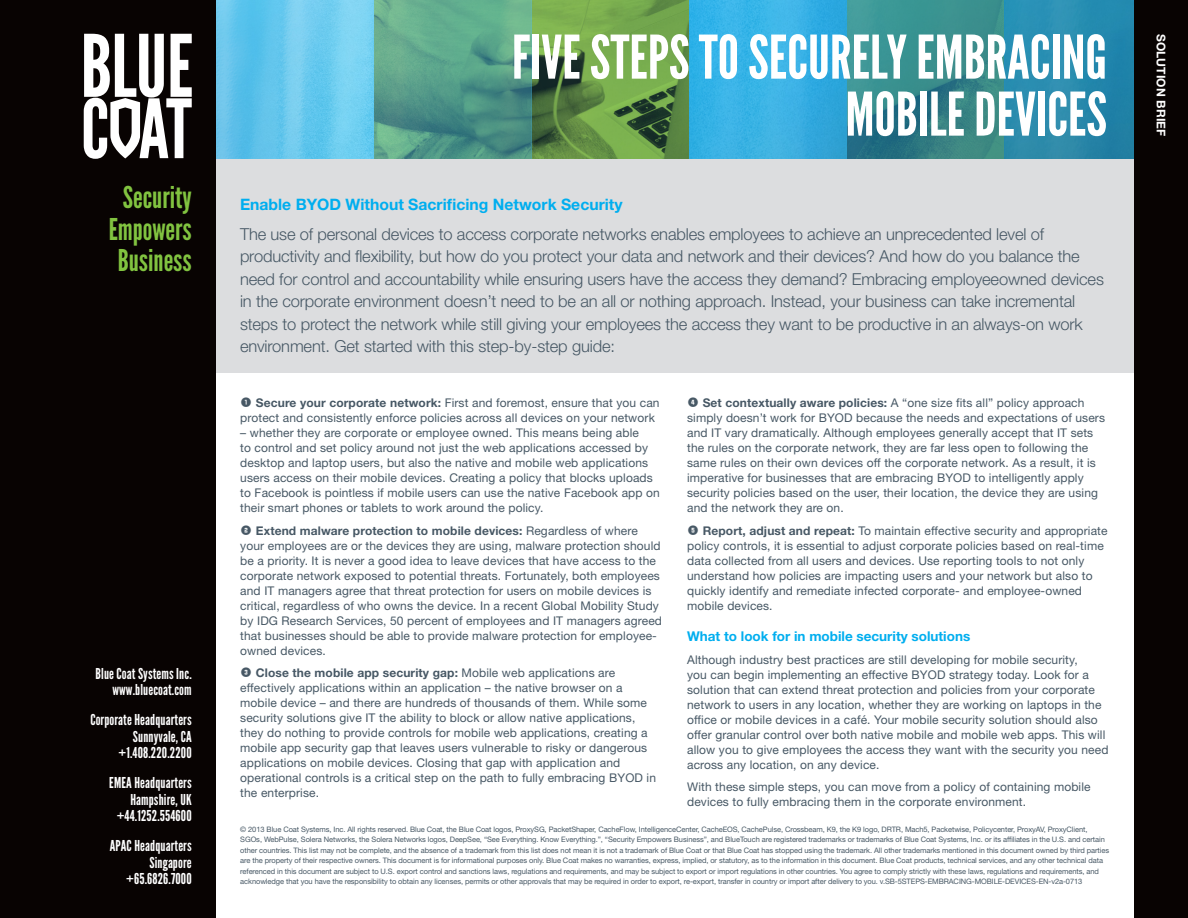
<style>
.page{position:relative;width:1188px;height:918px;background:#fff}
.page>*{position:absolute;margin:0;border:0;box-sizing:border-box;transform-origin:0 0}
.Title_black{font:60px/57px "League Gothic";color:#fff;text-align:right}
.t1{font:30px/31.5px "League Gothic";color:#81c340;text-align:center}
.Intro{font:300 16.5px/22.5px "Helvetica Neue LT Std";letter-spacing:-.01em;color:#475865}
.Subhead{font:700 15.75px "Helvetica Neue LT Std";color:#00aeef}
.Contact_lockup{font:15px/16.5px "League Gothic";letter-spacing:.01em;color:#fff;text-align:right}
.Subhead_2{font:700 13.5px "Helvetica Neue LT Std";color:#00aeef}
.Body_Type{font:12px/15px "Helvetica Neue LT Std";letter-spacing:.01em;color:#475865}
.t2{font:700 12px "Helvetica Neue LT Std";letter-spacing:.01em;color:#fff}
.Copyright_Type{font:7.5px/10.5px "Helvetica Neue LT Std";letter-spacing:-.01em;color:#475865}
.s1{font-family:"Numbers Style Two Circle Negative"}
.s2{font-weight:700}
</style>
<div class="page">
<img style="left:216px;top:0;width:918px;height:159px">
<div style="left:0;top:0;width:216px;height:918px;background:#080302"></div>
<div style="left:1134px;top:0;width:54px;height:918px;background:#080302"></div>
<svg style="left:84px;top:34px;width:108px;height:125px"></svg>
<div style="left:216px;top:159px;width:918px;height:214px;background:#dcdddf"></div>
<h2 class="t1" style="left:109px;top:182px;width:84px">Security<br>Empowers<br>Business</h2>
<p class="Contact_lockup" style="left:96px;top:665px;width:98px">Blue Coat Systems Inc. www.bluecoat.com</p>
<p class="Contact_lockup" style="left:90px;top:712px;width:103px">Corporate Headquarters<br>Sunnyvale, CA +1.408.220.2200</p>
<p class="Contact_lockup" style="left:109px;top:775px;width:84px">EMEA Headquarters<br>Hampshire, UK +44.1252.554600</p>
<p class="Contact_lockup" style="left:110px;top:838px;width:84px">APAC Headquarters<br>Singapore +65.6826.7000</p>
<p class="Title_black" style="left:512px;top:29px;width:597px">FIVE STEPS TO SECURELY EMBRACING<br>MOBILE DEVICES</p>
<p class="Subhead" style="left:240px;top:195px;width:384px">Enable BYOD Without Sacrificing Network Security</p>
<p class="Intro" style="left:240px;top:222px;width:865px">The use of personal devices to access corporate networks enables employees to achieve an unprecedented level of productivity and flexibility, but how do you protect your data and network and their devices? And how do you balance the need for control and accountability while ensuring users have the access they demand? Embracing employeeowned devices in the corporate environment doesn’t need to be an all or nothing approach. Instead, your business can take incremental steps to protect the network while still giving your employees the access they want to be productive in an always-on work environment. Get started with this step-by-step guide:</p>
<p class="Body_Type" style="left:240px;top:395px;width:421px"><span class="s1">1</span> <span class="s2">Secure your corporate network:</span> First and foremost, ensure that you can protect and consistently enforce policies across all devices on your network</p>
<p class="Body_Type" style="left:240px;top:425px;width:421px">– whether they are corporate or employee owned. This means being able<br>to control and set policy around not just the web applications accessed by desktop and laptop users, but also the native and mobile web applications users access on their mobile devices. Creating a policy that blocks uploads to Facebook is pointless if mobile users can use the native Facebook app on their smart phones or tablets to work around the policy.</p>
<p class="Body_Type" style="left:240px;top:523px;width:423px"><span class="s1">2</span> <span class="s2">Extend malware protection to mobile devices:</span> Regardless of where your employees are or the devices they are using, malware protection should be a priority. It is never a good idea to leave devices that have access to the corporate network exposed to potential threats. Fortunately, both employees and IT managers agree that threat protection for users on mobile devices is critical, regardless of who owns the device. In a recent Global Mobility Study by IDG Research Services, 50 percent of employees and IT managers agreed that businesses should be able to provide malware protection for employee&shy;owned devices.</p>
<p class="Body_Type" style="left:240px;top:665px;width:417px"><span class="s1">3</span> <span class="s2">Close the mobile app security gap:</span> Mobile web applications are effectively applications within an application – the native browser on a mobile device – and there are hundreds of thousands of them. While some security solutions give IT the ability to block or allow native applications, they do nothing to provide controls for mobile web applications, creating a mobile app security gap that leaves users vulnerable to risky or dangerous applications on mobile devices. Closing that gap with application and operational controls is a critical step on the path to fully embracing BYOD in the enterprise.</p>
<p class="Body_Type" style="left:687px;top:395px;width:419px"><span class="s1">4</span> <span class="s2">Set contextually aware policies:</span> A “one size fits all” policy approach simply doesn’t work for BYOD because the needs and expectations of users and IT vary dramatically. Although employees generally accept that IT sets the rules on the corporate network, they are far less open to following the same rules on their own devices off the corporate network. As a result, it is imperative for businesses that are embracing BYOD to intelligently apply security policies based on the user, their location, the device they are using and the network they are on.</p>
<p class="Body_Type" style="left:687px;top:523px;width:422px"><span class="s1">5</span> <span class="s2">Report, adjust and repeat:</span> To maintain effective security and appropriate policy controls, it is essential to adjust corporate policies based on real-time data collected from all users and devices. Use reporting tools to not only understand how policies are impacting users and your network but also to quickly identify and remediate infected corporate- and employee-owned mobile devices.</p>
<p class="Subhead_2" style="left:687px;top:628px;width:285px">What to look for in mobile security solutions</p>
<p class="Body_Type" style="left:687px;top:652px;width:423px">Although industry best practices are still developing for mobile security,<br>you can begin implementing an effective BYOD strategy today. Look for a solution that can extend threat protection and policies from your corporate network to users in any location, whether they are working on laptops in the office or mobile devices in a café. Your mobile security solution should also offer granular control over both native mobile and mobile web apps. This will allow you to give employees the access they want with the security you need across any location, on any device.</p>
<p class="Body_Type" style="left:687px;top:779px;width:405px">With these simple steps, you can move from a policy of containing mobile devices to fully embracing them in the corporate environment.</p>
<p class="Copyright_Type" style="left:240px;top:824px;width:870px">© 2013 Blue Coat Systems, Inc. All rights reserved. Blue Coat, the Blue Coat logos, ProxySG, PacketShaper, CacheFlow, IntelligenceCenter, CacheEOS, CachePulse, Crossbeam, K9, the K9 logo, DRTR, Mach5, Packetwise, Policycenter, ProxyAV, ProxyClient, SGOs, WebPulse, Solera Networks, the Solera Networks logos, DeepSee, “See Everything. Know Everything.”, “Security Empowers Business”, and BlueTouch are registered trademarks or trademarks of Blue Coat Systems, Inc. or its affiliates in the U.S. and certain other countries. This list may not be complete, and the absence of a trademark from this list does not mean it is not a trademark of Blue Coat or that Blue Coat has stopped using the trademark. All other trademarks mentioned in this document owned by third parties are the property of their respective owners. This document is for informational purposes only. Blue Coat makes no warranties, express, implied, or statutory, as to the information in this document. Blue Coat products, technical services, and any other technical data referenced in this document are subject to U.S. export control and sanctions laws, regulations and requirements, and may be subject to export or import regulations in other countries. You agree to comply strictly with these laws, regulations and requirements, and acknowledge that you have the responsibility to obtain any licenses, permits or other approvals that may be required in order to export, re-export, transfer in country or import after delivery to you. v.SB-5STEPS-EMBRACING-MOBILE-DEVICES-EN-v2a-0713</p>
<p class="t2" style="left:1168px;top:34px;width:104px;rotate:90deg">SOLUTION BRIEF</p>
</div>
